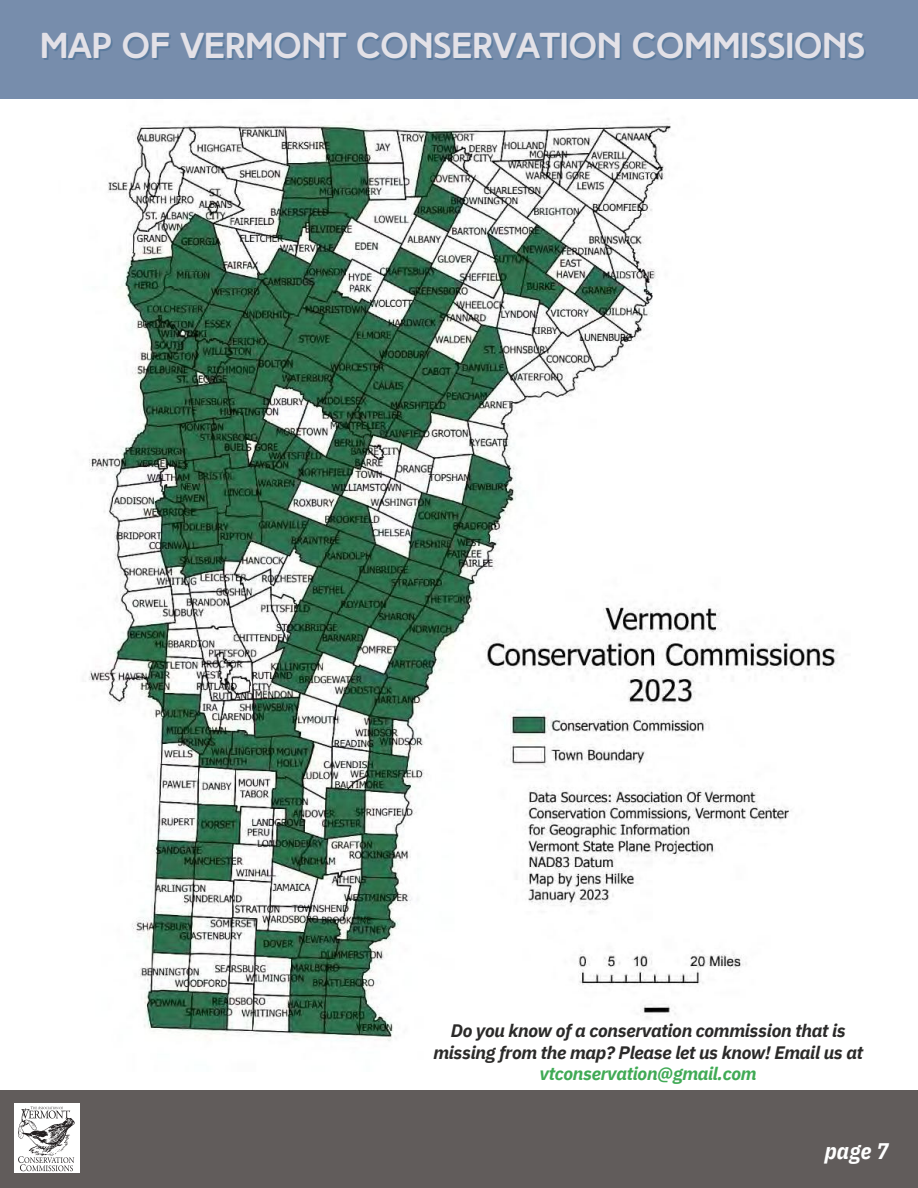
<style>
.page{position:relative;width:918px;height:1188px;background:#fff}
.page>*{position:absolute;margin:0;border:0;box-sizing:border-box;transform-origin:0 0}
.t1{font:700 36px "High Tide";letter-spacing:-.02em;color:#e3e1e7}
.t2{font:italic 700 22.5px "IBM Plex Sans Cond";color:#fff}
.t3{font:italic 700 18px/21.3px "IBM Plex Sans";letter-spacing:-.015em;color:#2b2a29;text-align:center}
.s1{color:#40aa55}
</style>
<div class="page">
<img style="left:59px;top:98px;width:801px;height:943px">
<div style="left:0;top:0;width:918px;height:98px;background:#778dac"></div>
<div style="left:0;top:1090px;width:918px;height:98px;background:#615c5b"></div>
<img style="left:15px;top:1104px;width:65px;height:69px">
<p class="t1" style="left:40px;top:31px;width:827px">MAP OF VERMONT CONSERVATION COMMISSIONS</p>
<p class="t3" style="left:433px;top:1020px;width:431px">Do you know of a conservation commission that is missing from the map? Please let us know! Email us at <span class="s1">vtconservation@gmail.com</span></p>
<p class="t2" style="left:825px;top:1136px;width:65px">page 7</p>
</div>
